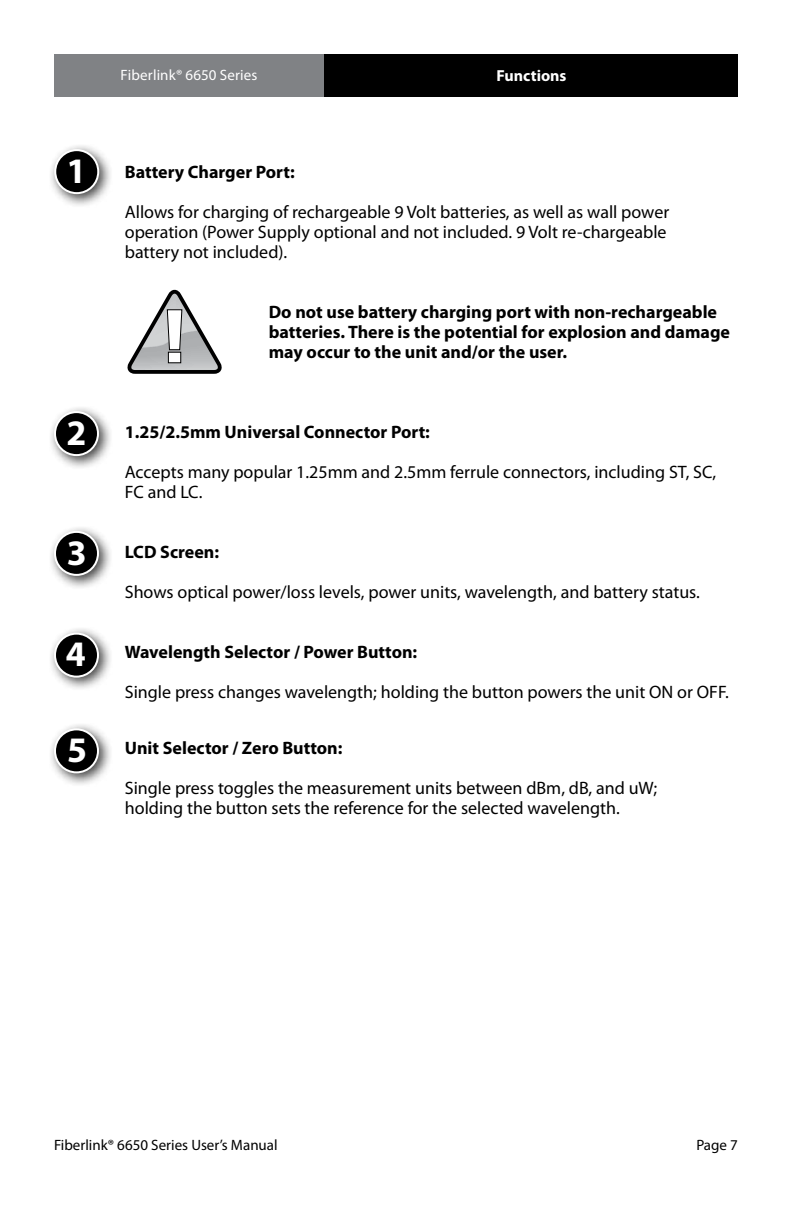
<style>
.page{position:relative;width:792px;height:1224px;background:#fff}
.page>*{position:absolute;margin:0;border:0;box-sizing:border-box;transform-origin:0 0}
.t1{font:700 36px "Myriad Pro";color:#fff}
.t2{font:18px/20px "Myriad Pro";color:#000}
.t3{font:700 18px/20px "Myriad Pro";color:#000}
.t4{font:700 16px "Myriad Pro";color:#fff}
.t5{font:15px "Myriad Pro";color:#000}
.t6{font:15px "Myriad Pro";letter-spacing:.01em;color:#fff}
</style>
<div class="page">
<div style="left:196px;top:54px;width:542px;height:42px;background:#000"></div>
<div style="left:54px;top:54px;width:270px;height:42px;background:#808285"></div>
<div style="left:48px;top:142px;width:65px;height:66px;background:#000;opacity:.75"></div>
<div style="left:55px;top:150px;width:43px;height:43px;background:#000;border-radius:50%"></div>
<div style="left:54px;top:149px;width:45px;height:45px;border:2px solid #fff;border-radius:50%"></div>
<div style="left:47px;top:404px;width:66px;height:65px;background:#000;opacity:.75"></div>
<div style="left:55px;top:412px;width:43px;height:43px;background:#000;border-radius:50%"></div>
<div style="left:54px;top:411px;width:45px;height:45px;border:2px solid #fff;border-radius:50%"></div>
<div style="left:47px;top:524px;width:66px;height:65px;background:#000;opacity:.75"></div>
<div style="left:55px;top:532px;width:43px;height:43px;background:#000;border-radius:50%"></div>
<div style="left:54px;top:531px;width:45px;height:45px;border:2px solid #fff;border-radius:50%"></div>
<div style="left:47px;top:625px;width:66px;height:66px;background:#000;opacity:.75"></div>
<div style="left:55px;top:634px;width:43px;height:43px;background:#000;border-radius:50%"></div>
<div style="left:54px;top:633px;width:45px;height:45px;border:2px solid #fff;border-radius:50%"></div>
<div style="left:47px;top:721px;width:66px;height:66px;background:#000;opacity:.75"></div>
<div style="left:55px;top:729px;width:43px;height:43px;background:#000;border-radius:50%"></div>
<div style="left:54px;top:728px;width:45px;height:45px;border:2px solid #fff;border-radius:50%"></div>
<svg style="left:128px;top:289px;width:94px;height:85px"></svg>
<p class="t6" style="left:120px;top:66px;width:139px">Fiberlink® 6650 Series</p>
<p class="t4" style="left:497px;top:65px;width:71px">Functions</p>
<h1 class="t1" style="left:67px;top:147px;width:21px">1</h1>
<p class="t3" style="left:125px;top:161px;width:171px">Battery Charger Port:</p>
<p class="t2" style="left:125px;top:202px;width:546px">Allows for charging of rechargeable 9 Volt batteries, as well as wall power operation (Power Supply optional and not included. 9 Volt re-chargeable battery not included).</p>
<p class="t3" style="left:269px;top:301px;width:463px">Do not use battery charging port with non-rechargeable batteries. There is the potential for explosion and damage may occur to the unit and/or the user.</p>
<h1 class="t1" style="left:67px;top:409px;width:21px">2</h1>
<p class="t3" style="left:125px;top:421px;width:307px">1.25/2.5mm Universal Connector Port:</p>
<p class="t2" style="left:125px;top:462px;width:593px">Accepts many popular 1.25mm and 2.5mm ferrule connectors, including ST, SC,<br>FC and LC.</p>
<h1 class="t1" style="left:67px;top:529px;width:21px">3</h1>
<p class="t3" style="left:125px;top:541px;width:96px">LCD Screen:</p>
<p class="t2" style="left:125px;top:582px;width:577px">Shows optical power/loss levels, power units, wavelength, and battery status.</p>
<h1 class="t1" style="left:66px;top:631px;width:21px">4</h1>
<h1 class="t1" style="left:67px;top:726px;width:21px">5</h1>
<p class="t3" style="left:125px;top:641px;width:294px">Wavelength Selector / Power Button:</p>
<p class="t2" style="left:125px;top:682px;width:605px">Single press changes wavelength; holding the button powers the unit ON or OFF.</p>
<p class="t3" style="left:125px;top:737px;width:219px">Unit Selector / Zero Button:</p>
<p class="t2" style="left:125px;top:778px;width:534px">Single press toggles the measurement units between dBm, dB, and uW; holding the button sets the reference for the selected wavelength.</p>
<p class="t5" style="left:54px;top:1136px;width:225px">Fiberlink® 6650 Series User’s Manual</p>
<p class="t5" style="left:696px;top:1136px;width:43px">Page 7</p>
</div>
